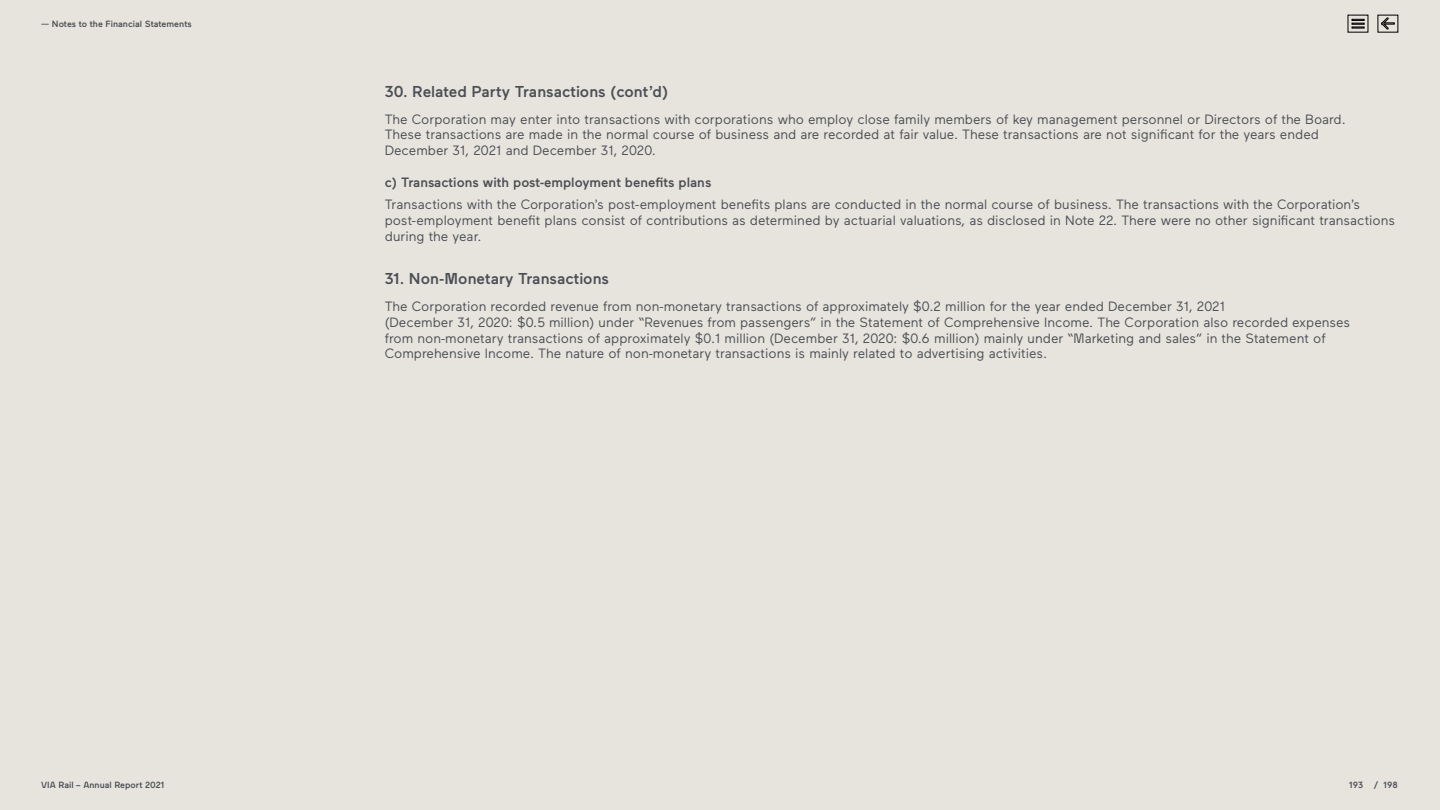
<style>
.page{position:relative;width:1440px;height:810px;background:#e7e4de}
.page>*{position:absolute;margin:0;border:0;box-sizing:border-box;transform-origin:0 0}
.t1{font:500 15.75px "Maax VIA";color:#4b4f54}
.t2{font:13.5px/15.8px "Maax VIA";color:#4b4f54}
.t3{font:500 13.5px "Maax VIA";color:#4b4f54}
.t4{font:500 9px "Maax VIA";color:#4b4f54}
.s1{font-family:"Soleil Bk";font-weight:400}
</style>
<div class="page">
<svg style="left:1352px;top:19px;width:12px;height:9px"></svg>
<svg style="left:1382px;top:18px;width:12px;height:11px"></svg>
<p class="t4" style="left:41px;top:17px;width:152px"><span class="s1">—</span> Notes to the Financial Statements</p>
<p class="t1" style="left:385px;top:80px;width:285px">30. Related Party Transactions (cont’d)</p>
<p class="t2" style="left:385px;top:110px;width:963px">The Corporation may enter into transactions with corporations who employ close family members of key management personnel or Directors of the Board.<br>These transactions are made in the normal course of business and are recorded at fair value. These transactions are not significant for the years ended<br>December 31, 2021 and December 31, 2020.</p>
<p class="t3" style="left:385px;top:173px;width:328px">c) Transactions with post-employment benefits plans</p>
<p class="t2" style="left:385px;top:195px;width:1012px">Transactions with the Corporation’s post-employment benefits plans are conducted in the normal course of business. The transactions with the Corporation’s post-employment benefit plans consist of contributions as determined by actuarial valuations, as disclosed in Note 22. There were no other significant transactions during the year.</p>
<p class="t1" style="left:385px;top:267px;width:226px">31. Non-Monetary Transactions</p>
<p class="t2" style="left:385px;top:297px;width:967px">The Corporation recorded revenue from non-monetary transactions of approximately $0.2 million for the year ended December 31, 2021<br>(December 31, 2020: $0.5 million) under “Revenues from passengers” in the Statement of Comprehensive Income. The Corporation also recorded expenses from non-monetary transactions of approximately $0.1 million (December 31, 2020: $0.6 million) mainly under “Marketing and sales” in the Statement of Comprehensive Income. The nature of non-monetary transactions is mainly related to advertising activities.</p>
<p class="t4" style="left:41px;top:778px;width:125px">VIA Rail – Annual Report 2021</p>
<p class="t4" style="left:1349px;top:778px;width:16px">193</p>
<p class="t4" style="left:1374px;top:778px;width:26px">/ 198</p>
</div>
